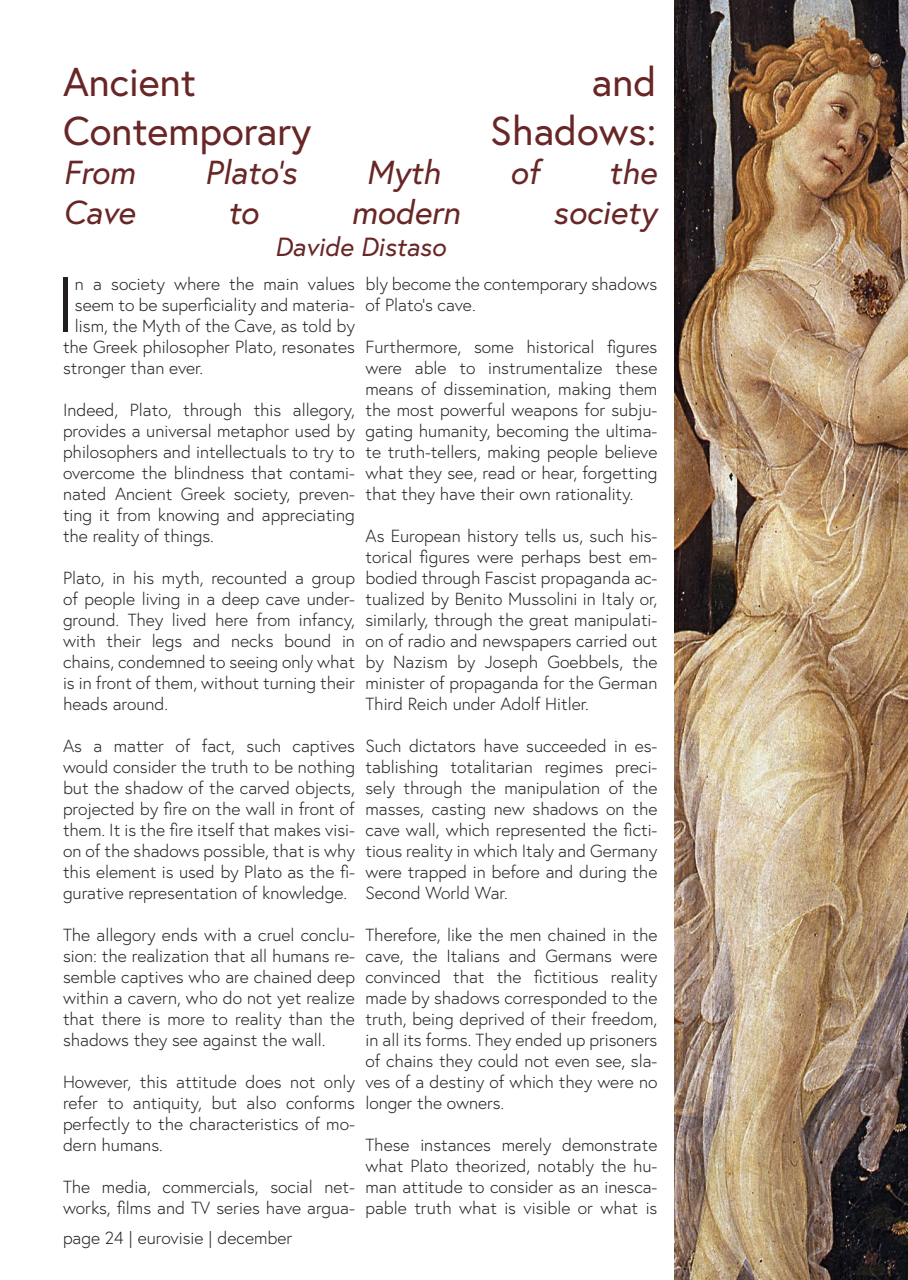
<style>
.page{position:relative;width:908px;height:1280px;background:#fff}
.page>*{position:absolute;margin:0;border:0;box-sizing:border-box;transform-origin:0 0}
.t1{font:300 77.52px "Europa";color:#231f20}
.t2{font:40.25px "Europa";color:#692626}
.t3{font:italic 33.25px "Europa";color:#692626}
.t4{font:italic 26.25px "Europa";color:#692626}
.t5{font:300 17.5px/21px "Europa";color:#231f20;text-align:justify}
</style>
<div class="page">
<img style="left:675px;top:0;width:233px;height:1280px">
<p class="t2" style="left:63px;top:56px;width:134px">Ancient</p>
<p class="t2" style="left:592px;top:56px;width:66px">and</p>
<p class="t2" style="left:63px;top:105px;width:250px">Contemporary</p>
<p class="t2" style="left:490px;top:105px;width:168px">Shadows:</p>
<p class="t3" style="left:63px;top:152px;width:73px">From</p>
<p class="t3" style="left:204px;top:152px;width:94px">Plato’s</p>
<p class="t3" style="left:366px;top:152px;width:76px">Myth</p>
<p class="t3" style="left:510px;top:152px;width:31px">of</p>
<p class="t3" style="left:608px;top:152px;width:49px">the</p>
<p class="t3" style="left:63px;top:192px;width:73px">Cave</p>
<p class="t3" style="left:228px;top:192px;width:32px">to</p>
<p class="t3" style="left:351px;top:192px;width:110px">modern</p>
<p class="t3" style="left:553px;top:192px;width:105px">society</p>
<p class="t4" style="left:275px;top:231px;width:172px">Davide Distaso</p>
<p class="t1" style="left:55px;top:256px;width:21px">I</p>
<p class="t5" style="left:75px;top:273px;width:281px">n a society where the main values</p>
<p class="t5" style="left:365px;top:273px;width:293px">bly become the contemporary shadows of Plato’s cave.</p>
<p class="t5" style="left:365px;top:336px;width:293px">Furthermore, some historical figures were able to instrumentalize these means of dissemination, making them the most powerful weapons for subju&shy;gating humanity, becoming the ultima&shy;te truth-tellers, making people believe what they see, read or hear, forgetting that they have their own rationality.</p>
<p class="t5" style="left:365px;top:525px;width:293px">As European history tells us, such his&shy;torical figures were perhaps best em&shy;bodied through Fascist propaganda ac&shy;tualized by Benito Mussolini in Italy or, similarly, through the great manipulati&shy;on of radio and newspapers carried out by Nazism by Joseph Goebbels, the minister of propaganda for the German Third Reich under Adolf Hitler.</p>
<p class="t5" style="left:365px;top:735px;width:293px">Such dictators have succeeded in es&shy;tablishing totalitarian regimes preci&shy;sely through the manipulation of the masses, casting new shadows on the cave wall, which represented the ficti&shy;tious reality in which Italy and Germany were trapped in before and during the Second World War.</p>
<p class="t5" style="left:365px;top:924px;width:293px">Therefore, like the men chained in the cave, the Italians and Germans were convinced that the fictitious reality made by shadows corresponded to the truth, being deprived of their freedom, in all its forms. They ended up prisoners of chains they could not even see, sla&shy;ves of a destiny of which they were no longer the owners.</p>
<p class="t5" style="left:365px;top:1134px;width:293px">These instances merely demonstrate what Plato theorized, notably the hu&shy;man attitude to consider as an inesca&shy;pable truth what is visible or what is</p>
<p class="t5" style="left:75px;top:294px;width:281px">seem to be superficiality and materia-</p>
<p class="t5" style="left:75px;top:315px;width:281px">lism, the Myth of the Cave, as told by</p>
<p class="t5" style="left:63px;top:336px;width:293px">the Greek philosopher Plato, resonates</p>
<p class="t5" style="left:63px;top:357px;width:142px">stronger than ever.</p>
<p class="t5" style="left:63px;top:399px;width:293px">Indeed, Plato, through this allegory, provides a universal metaphor used by philosophers and intellectuals to try to overcome the blindness that contami&shy;nated Ancient Greek society, preven&shy;ting it from knowing and appreciating the reality of things.</p>
<p class="t5" style="left:63px;top:567px;width:293px">Plato, in his myth, recounted a group of people living in a deep cave under&shy;ground. They lived here from infancy, with their legs and necks bound in chains, condemned to seeing only what is in front of them, without turning their heads around.</p>
<p class="t5" style="left:63px;top:735px;width:293px">As a matter of fact, such captives would consider the truth to be nothing but the shadow of the carved objects, projected by fire on the wall in front of them. It is the fire itself that makes visi&shy;on of the shadows possible, that is why this element is used by Plato as the fi&shy;gurative representation of knowledge.</p>
<p class="t5" style="left:63px;top:924px;width:293px">The allegory ends with a cruel conclu&shy;sion: the realization that all humans re&shy;semble captives who are chained deep within a cavern, who do not yet realize that there is more to reality than the shadows they see against the wall.</p>
<p class="t5" style="left:63px;top:1071px;width:293px">However, this attitude does not only refer to antiquity, but also conforms perfectly to the characteristics of mo&shy;dern humans.</p>
<p class="t5" style="left:63px;top:1176px;width:293px">The media, commercials, social net&shy;works, films and TV series have argua-</p>
<p class="t5" style="left:63px;top:1227px;width:231px">page 24 | eurovisie | december</p>
</div>
